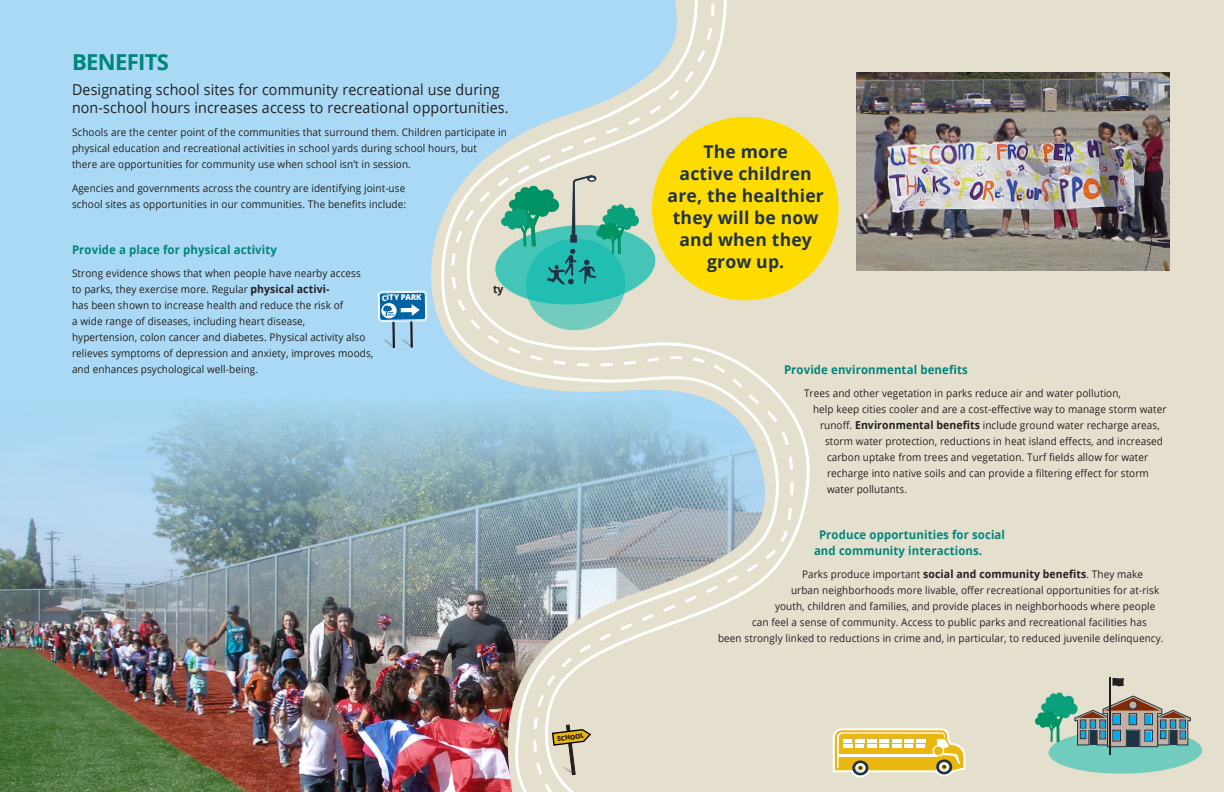
<style>
.page{position:relative;width:1224px;height:792px;background:#fff}
.page>*{position:absolute;margin:0;border:0;box-sizing:border-box;transform-origin:0 0}
.t1{font:700 22px "Open Sans";letter-spacing:-.03em;color:#00857c}
.Main_Body{font:700 17.5px/21.9px "Open Sans";letter-spacing:.01em;color:#213242;text-align:center}
.Main_Body-2{font:15px/18px "Open Sans";letter-spacing:.01em;color:#231f20;scale:.95 1}
.Main_Body-3{font:700 12px/16px "Open Sans";letter-spacing:.01em;color:#00857c;scale:.95 1}
.Main_Body-4{font:700 11px "Open Sans";color:#231f20;scale:.95 1}
.Main_Body-5{font:10.5px/16px "Open Sans";letter-spacing:.01em;color:#231f20;scale:.95 1}
.t2{font:800 7.9px "Open Sans";color:#fff}
.t3{font:800 6.8px "Open Sans";color:#231f20}
.s1{font-weight:700;font-size:11px}
</style>
<div class="page">
<div style="left:0;top:0;width:427px;height:280px;background:#a9d9f4"></div>
<img style="left:0;top:280px;width:427px;height:512px">
<div style="left:427px;top:0;width:797px;height:792px;background:#e5e0ce"></div>
<img style="left:438px;top:0;width:375px;height:792px">
<svg style="left:794px;top:403px;width:1px;height:95px"></svg>
<svg style="left:462px;top:0;width:332px;height:792px"></svg>
<svg style="left:833px;top:728px;width:133px;height:49px"></svg>
<svg style="left:532px;top:725px;width:125px;height:67px"></svg>
<hr style="left:1110px;top:677px;width:1px;height:77px;background:#231f20">
<svg style="left:377px;top:99px;width:369px;height:311px"></svg>
<svg style="left:1035px;top:678px;width:167px;height:96px"></svg>
<img style="left:857px;top:72px;width:313px;height:199px">
<div style="left:652px;top:117px;width:187px;height:183px;background:#ffdc01;border-radius:50%"></div>
<p class="t1" style="left:72px;top:47px;width:98px">BENEFITS</p>
<p class="Main_Body-2" style="left:72px;top:80px;width:461px">Designating school sites for community recreational use during non-school hours increases access to recreational opportunities.</p>
<p class="Main_Body-5" style="left:72px;top:124px;width:459px">Schools are the center point of the communities that surround them. Children participate in physical education and recreational activities in school yards during school hours, but<br>there are opportunities for community use when school isn’t in session.</p>
<p class="Main_Body-5" style="left:72px;top:180px;width:353px">Agencies and governments across the country are identifying joint-use school sites as opportunities in our communities. The benefits include:</p>
<p class="Main_Body-3" style="left:72px;top:241px;width:217px">Provide a place for physical activity</p>
<p class="Main_Body-5" style="left:72px;top:265px;width:306px">Strong evidence shows that when people have nearby access to parks, they exercise more. Regular <span class="s1">physical activi-</span></p>
<p class="Main_Body-4" style="left:493px;top:281px;width:13px">ty</p>
<p class="t2" style="left:382px;top:292px;width:41px;rotate:-1deg">CITY PARK</p>
<p class="Main_Body-5" style="left:72px;top:297px;width:319px">has been shown to increase health and reduce the risk of<br>a wide range of diseases, including heart disease,<br>hypertension, colon cancer and diabetes. Physical activity also relieves symptoms of depression and anxiety, improves moods, and enhances psychological well-being.</p>
<p class="t3" style="left:557px;top:734px;width:29px;rotate:-7deg">SCHOOL</p>
<p class="Main_Body" style="left:668px;top:141px;width:158px">The more<br>active children are, the healthier they will be now and when they grow up.</p>
<p class="Main_Body-3" style="left:784px;top:361px;width:195px">Provide environmental benefits</p>
<p class="Main_Body-5" style="left:804px;top:385px;width:335px">Trees and other vegetation in parks reduce air and water pollution,</p>
<p class="Main_Body-5" style="left:813px;top:401px;width:374px">help keep cities cooler and are a cost-effective way to manage storm water</p>
<p class="Main_Body-5" style="left:820px;top:417px;width:359px">runoff. <span class="s1">Environmental benefits</span> include ground water recharge areas,</p>
<p class="Main_Body-5" style="left:825px;top:433px;width:357px">storm water protection, reductions in heat island effects, and increased</p>
<p class="Main_Body-5" style="left:827px;top:449px;width:340px">carbon uptake from trees and vegetation. Turf fields allow for water</p>
<p class="Main_Body-5" style="left:827px;top:465px;width:340px">recharge into native soils and can provide a filtering effect for storm</p>
<p class="Main_Body-5" style="left:827px;top:481px;width:86px">water pollutants.</p>
<p class="Main_Body-3" style="left:814px;top:526px;width:203px;text-indent:5px">Produce opportunities for social and community interactions.</p>
<p class="Main_Body-5" style="left:802px;top:566px;width:361px">Parks produce important <span class="s1">social and community benefits</span>. They make</p>
<p class="Main_Body-5" style="left:791px;top:582px;width:389px">urban neighborhoods more livable, offer recreational opportunities for at-risk</p>
<p class="Main_Body-5" style="left:775px;top:598px;width:402px">youth, children and families, and provide places in neighborhoods where people</p>
<p class="Main_Body-5" style="left:752px;top:614px;width:417px">can feel a sense of community. Access to public parks and recreational facilities has</p>
<p class="Main_Body-5" style="left:718px;top:630px;width:471px">been strongly linked to reductions in crime and, in particular, to reduced juvenile delinquency.</p>
</div>
